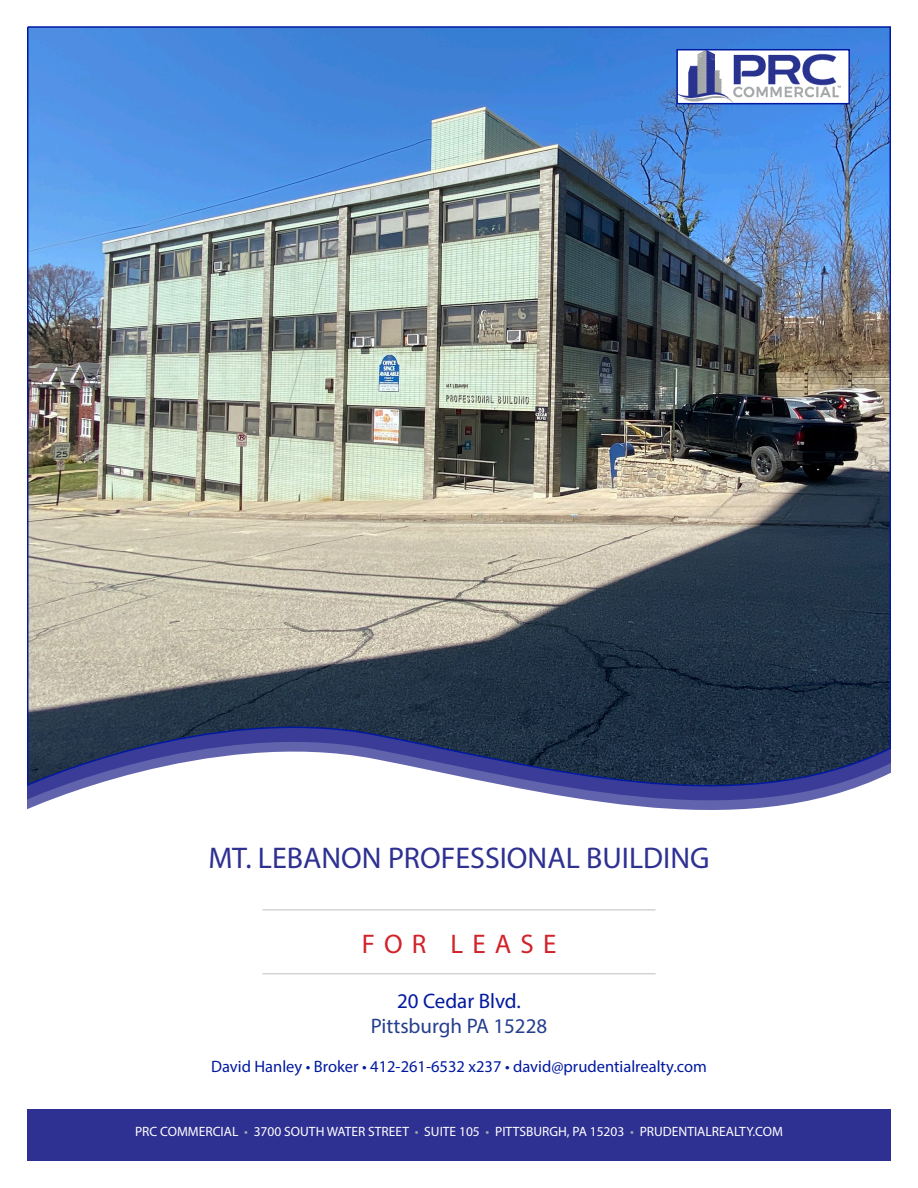
<style>
.page{position:relative;width:918px;height:1188px;background:#fff}
.page>*{position:absolute;margin:0;border:0;box-sizing:border-box;transform-origin:0 0}
.t1{font:30px "Myriad Pro";color:#2e3092}
.t2{font:27px "Myriad Pro";letter-spacing:.34em;color:#d1232a}
.t3{font:21px "Myriad Pro";color:#253f8e}
.t4{font:21px "Myriad Pro";color:#00199f}
.t5{font:16.5px "Myriad Pro";color:#00199f}
.t6{font:13.5px "Myriad Pro";color:#fff}
.s1{color:#a9a8aa}
</style>
<div class="page">
<div style="left:27px;top:1110px;width:864px;height:51px;background:#2e3092"></div>
<img style="left:27px;top:26px;width:864px;height:784px">
<hr style="left:262px;top:909px;width:394px;height:2px;background:#a9a8aa">
<hr style="left:262px;top:973px;width:394px;height:1px;background:#a9a8aa">
<div style="left:677px;top:50px;width:172px;height:54px;background:#fff"></div>
<img style="left:679px;top:52px;width:161px;height:49px">
<div style="left:676px;top:49px;width:174px;height:55px;border:2px solid #00199f"></div>
<p class="t1" style="left:208px;top:840px;width:503px">MT. LEBANON PROFESSIONAL BUILDING</p>
<p class="t2" style="left:362px;top:927px;width:196px">FOR LEASE</p>
<p class="t4" style="left:397px;top:988px;width:125px">20 Cedar Blvd.</p>
<p class="t3" style="left:371px;top:1013px;width:178px">Pittsburgh PA 15228</p>
<p class="t5" style="left:211px;top:1056px;width:497px">David Hanley • Broker • 412-261-6532 x237 • david@prudentialrealty.com</p>
<p class="t6" style="left:135px;top:1124px;width:649px">PRC COMMERCIAL <span class="s1">•</span> 3700 SOUTH WATER STREET <span class="s1">•</span> SUITE 105 <span class="s1">•</span> PITTSBURGH, PA 15203 <span class="s1">•</span> PRUDENTIALREALTY.COM</p>
</div>
